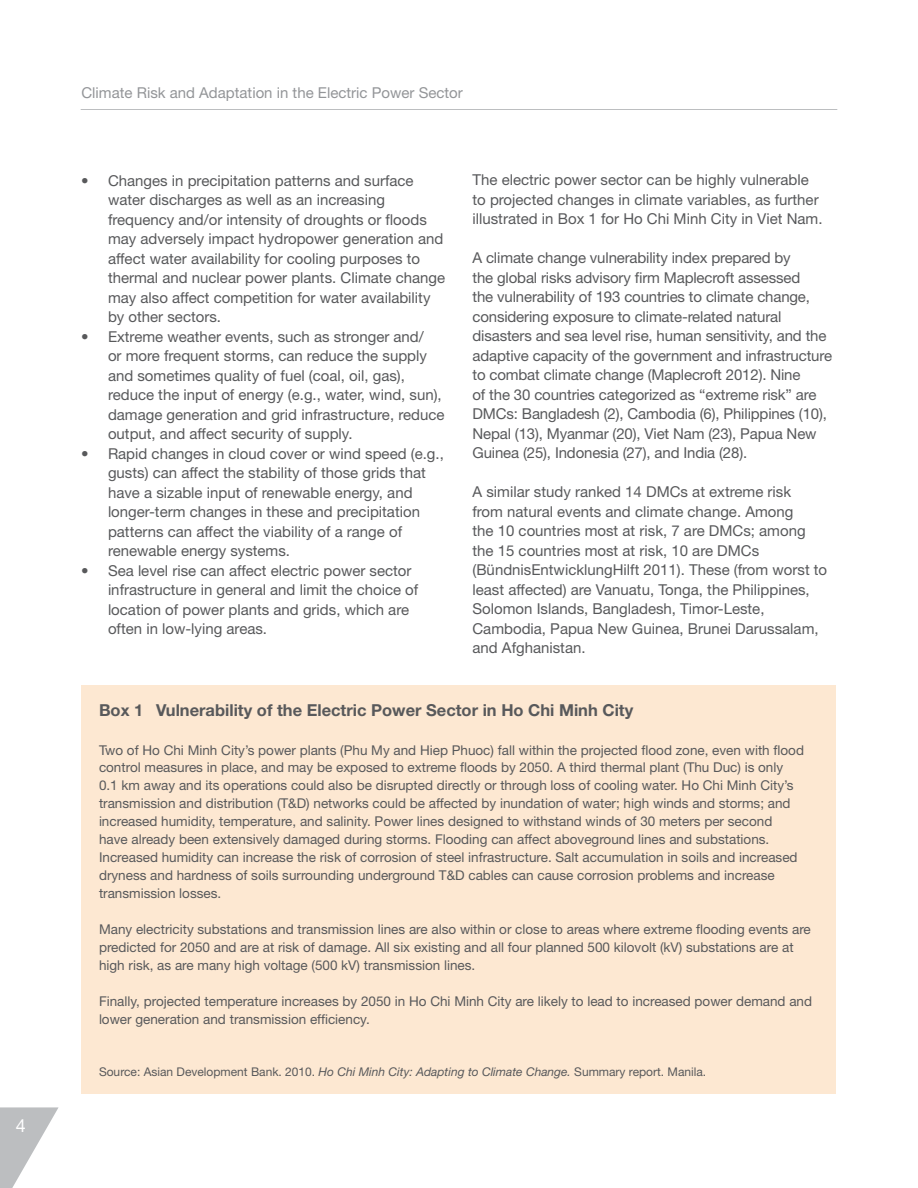
<style>
.page{position:relative;width:918px;height:1188px;background:#fff}
.page>*{position:absolute;margin:0;border:0;box-sizing:border-box;transform-origin:0 0}
.t1{font:18px "Helvetica Neue LT Std";color:#fff}
.t2{font:700 16.5px "Helvetica Neue";color:#58595b}
.t3{font:15px/19.5px "Helvetica Neue LT Std";color:#58595b}
.t4{font:15px "Helvetica Neue LT Std";color:#939598}
.t5{font:13.5px/18px "Helvetica Neue LT Std";color:#58595b}
.t6{font:12px "Helvetica Neue LT Std";color:#58595b}
.s1{font-family:"Helvetica Neue";font-style:italic}
</style>
<div class="page">
<hr style="left:81px;top:109px;width:756px;height:1px;background:#bcbec0">
<svg style="left:1px;top:1107px;width:58px;height:81px"></svg>
<hr style="left:0;top:1107px;width:1px;height:81px;background:#bcbec0">
<div style="left:81px;top:685px;width:755px;height:409px;background:#fde8d2"></div>
<p class="t1" style="left:16px;top:1115px;width:12px">4</p>
<p class="t4" style="left:81px;top:84px;width:383px">Climate Risk and Adaptation in the Electric Power Sector</p>
<p class="t3" style="left:108px;top:170px;width:339px;text-indent:-27px">• Changes in precipitation patterns and surface water discharges as well as an increasing frequency and/or intensity of droughts or floods may adversely impact hydropower generation and affect water availability for cooling purposes to thermal and nuclear power plants. Climate change may also affect competition for water availability by other sectors.</p>
<p class="t3" style="left:108px;top:326px;width:338px;text-indent:-27px">• Extreme weather events, such as stronger and/<br>or more frequent storms, can reduce the supply and sometimes quality of fuel (coal, oil, gas), reduce the input of energy (e.g., water, wind, sun), damage generation and grid infrastructure, reduce output, and affect security of supply.</p>
<p class="t3" style="left:108px;top:443px;width:337px;text-indent:-27px">• Rapid changes in cloud cover or wind speed (e.g., gusts) can affect the stability of those grids that have a sizable input of renewable energy, and longer-term changes in these and precipitation patterns can affect the viability of a range of renewable energy systems.</p>
<p class="t3" style="left:108px;top:560px;width:312px;text-indent:-27px">• Sea level rise can affect electric power sector infrastructure in general and limit the choice of location of power plants and grids, which are often in low-lying areas.</p>
<p class="t3" style="left:472px;top:170px;width:352px">The electric power sector can be highly vulnerable to projected changes in climate variables, as further illustrated in Box 1 for Ho Chi Minh City in Viet Nam.</p>
<p class="t3" style="left:472px;top:248px;width:361px">A climate change vulnerability index prepared by<br>the global risks advisory firm Maplecroft assessed<br>the vulnerability of 193 countries to climate change, considering exposure to climate-related natural disasters and sea level rise, human sensitivity, and the adaptive capacity of the government and infrastructure to combat climate change (Maplecroft 2012). Nine<br>of the 30 countries categorized as “extreme risk” are DMCs: Bangladesh (2), Cambodia (6), Philippines (10), Nepal (13), Myanmar (20), Viet Nam (23), Papua New Guinea (25), Indonesia (27), and India (28).</p>
<p class="t3" style="left:472px;top:482px;width:356px">A similar study ranked 14 DMCs at extreme risk<br>from natural events and climate change. Among<br>the 10 countries most at risk, 7 are DMCs; among the 15 countries most at risk, 10 are DMCs (BündnisEntwicklungHilft 2011). These (from worst to least affected) are Vanuatu, Tonga, the Philippines, Solomon Islands, Bangladesh, Timor-Leste, Cambodia, Papua New Guinea, Brunei Darussalam, and Afghanistan.</p>
<p class="t2" style="left:99px;top:699px;width:536px">Box 1 Vulnerability of the Electric Power Sector in Ho Chi Minh City</p>
<p class="t5" style="left:99px;top:741px;width:707px">Two of Ho Chi Minh City’s power plants (Phu My and Hiep Phuoc) fall within the projected flood zone, even with flood control measures in place, and may be exposed to extreme floods by 2050. A third thermal plant (Thu Duc) is only 0.1 km away and its operations could also be disrupted directly or through loss of cooling water. Ho Chi Minh City’s transmission and distribution (T&amp;D) networks could be affected by inundation of water; high winds and storms; and increased humidity, temperature, and salinity. Power lines designed to withstand winds of 30 meters per second have already been extensively damaged during storms. Flooding can affect aboveground lines and substations.<br>Increased humidity can increase the risk of corrosion of steel infrastructure. Salt accumulation in soils and increased dryness and hardness of soils surrounding underground T&amp;D cables can cause corrosion problems and increase transmission losses.</p>
<p class="t5" style="left:99px;top:920px;width:713px">Many electricity substations and transmission lines are also within or close to areas where extreme flooding events are predicted for 2050 and are at risk of damage. All six existing and all four planned 500 kilovolt (kV) substations are at high risk, as are many high voltage (500 kV) transmission lines.</p>
<p class="t5" style="left:99px;top:992px;width:715px">Finally, projected temperature increases by 2050 in Ho Chi Minh City are likely to lead to increased power demand and lower generation and transmission efficiency.</p>
<p class="t6" style="left:99px;top:1064px;width:609px">Source: Asian Development Bank. 2010. <span class="s1">Ho Chi Minh City: Adapting to Climate Change.</span> Summary report. Manila.</p>
</div>
